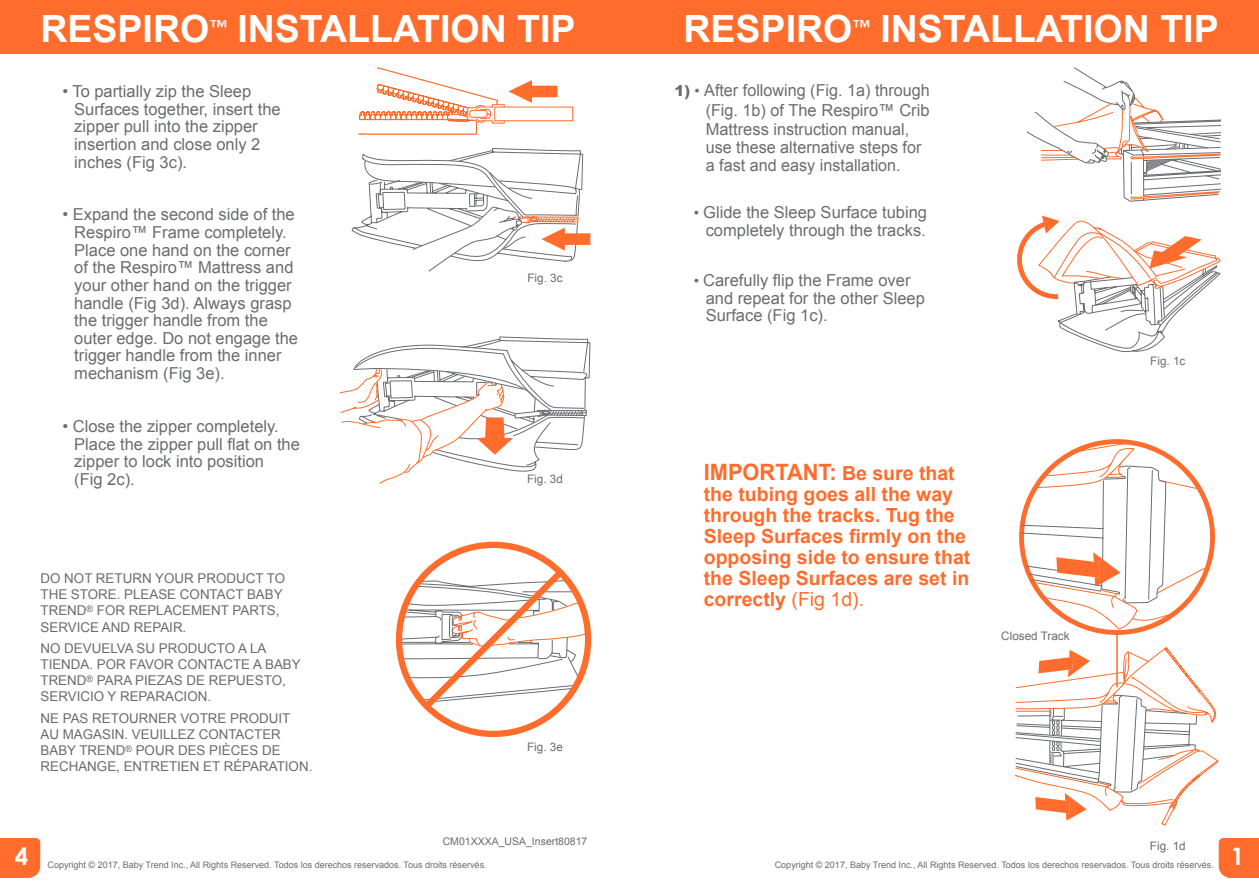
<style>
.page{position:relative;width:1259px;height:893px;background:#fff}
.page>*{position:absolute;margin:0;border:0;box-sizing:border-box;transform-origin:0 0}
.t1{font:700 37.5px "Arial";color:#fff}
.t2{font:700 24px "Century Gothic";color:#fff}
.t3{font:700 22.5px "Arial";color:#ff6c2c}
.t4{font:700 19.5px/21px "Arial";color:#ff6c2c}
.t5{font:16.5px/17.5px "Arial";color:#696c71}
.t6{font:13.5px/16.2px "Arial";color:#696c71}
.t7{font:11.7px "Arial";color:#696c71}
.t8{font:10.5px "Arial";color:#696c71}
.t9{font:9px "Arial";color:#696c71}
.s1{font-weight:900;font-size:15px}
.s2{font-size:15px}
.s3{font-size:19.5px}
.s4{font-weight:400}
</style>
<div class="page">
<div style="left:0;top:838px;width:40px;height:40px;background:#ff6c2c"></div>
<div style="left:1218px;top:838px;width:41px;height:40px;background:#ff6c2c"></div>
<div style="left:0;top:0;width:629px;height:54px;background:#ff6c2c"></div>
<div style="left:629px;top:0;width:630px;height:54px;background:#ff6c2c"></div>
<svg style="left:351px;top:67px;width:239px;height:205px"></svg>
<svg style="left:339px;top:336px;width:252px;height:148px"></svg>
<svg style="left:396px;top:542px;width:195px;height:194px"></svg>
<svg style="left:1027px;top:67px;width:193px;height:135px"></svg>
<svg style="left:1017px;top:216px;width:204px;height:136px"></svg>
<svg style="left:1015px;top:647px;width:204px;height:179px"></svg>
<svg style="left:1019px;top:439px;width:196px;height:200px"></svg>
<hr style="left:1116px;top:635px;width:1px;height:52px;background:#ff6c2c">
<h1 class="t1" style="left:40px;top:7px;width:536px">RESPIRO<sup>™</sup> INSTALLATION TIP</h1>
<h1 class="t1" style="left:683px;top:7px;width:536px">RESPIRO<sup>™</sup> INSTALLATION TIP</h1>
<p class="t5" style="left:74px;top:83px;width:208px;text-indent:-12px">• To partially zip the Sleep<br>Surfaces together, insert the zipper pull into the zipper insertion and close only 2 inches (Fig 3c).</p>
<p class="t5" style="left:74px;top:206px;width:225px;text-indent:-12px">• Expand the second side of the<br>Respiro™ Frame completely.<br>Place one hand on the corner of the Respiro™ Mattress and your other hand on the trigger handle (Fig 3d). Always grasp the trigger handle from the outer edge. Do not engage the trigger handle from the inner mechanism (Fig 3e).</p>
<p class="t5" style="left:74px;top:417px;width:227px;text-indent:-12px">• Close the zipper completely.<br>Place the zipper pull flat on the zipper to lock into position<br>(Fig 2c).</p>
<p class="t6" style="left:40px;top:570px;width:246px">DO NOT RETURN YOUR PRODUCT TO<br>THE STORE. PLEASE CONTACT BABY<br>TREND<sup>®</sup> FOR REPLACEMENT PARTS,<br>SERVICE AND REPAIR.</p>
<p class="t6" style="left:40px;top:640px;width:262px">NO DEVUELVA SU PRODUCTO A LA<br>TIENDA. POR FAVOR CONTACTE A BABY<br>TREND<sup>®</sup> PARA PIEZAS DE REPUESTO,<br>SERVICIO Y REPARACION.</p>
<p class="t6" style="left:40px;top:710px;width:273px">NE PAS RETOURNER VOTRE PRODUIT<br>AU MAGASIN. VEUILLEZ CONTACTER<br>BABY TREND<sup>®</sup> POUR DES PIÈCES DE<br>RECHANGE, ENTRETIEN ET RÉPARATION.</p>
<p class="t7" style="left:527px;top:271px;width:37px">Fig. 3c</p>
<p class="t7" style="left:527px;top:472px;width:37px">Fig. 3d</p>
<p class="t7" style="left:527px;top:739px;width:37px">Fig. 3e</p>
<p class="t5" style="left:705px;top:80px;width:226px;line-height:19.8px;text-align:justify;text-indent:-31px"><span class="s1">1)</span> <span class="s2">•</span> After following (Fig. 1a) through (Fig. 1b) of The Respiro™ Crib Mattress instruction manual,</p>
<p class="t5" style="left:705px;top:139px;width:217px">use these alternative steps for a fast and easy installation.</p>
<p class="t5" style="left:694px;top:204px;width:235px;text-align:right"><span class="s2">•</span> Glide the Sleep Surface tubing completely through the tracks.</p>
<p class="t5" style="left:705px;top:272px;width:221px;text-indent:-12px"><span class="s2">•</span> Carefully flip the Frame over and repeat for the other Sleep<br>Surface (Fig 1c).</p>
<h3 class="t3" style="left:704px;top:459px;width:252px">IMPORTANT: <span class="s3">Be sure that</span></h3>
<p class="t4" style="left:704px;top:484px;width:268px">the tubing goes all the way through the tracks. Tug the<br>Sleep Surfaces firmly on the opposing side to ensure that the Sleep Surfaces are set in correctly <span class="s4">(Fig 1d).</span></p>
<p class="t7" style="left:1001px;top:628px;width:70px">Closed Track</p>
<p class="t7" style="left:1150px;top:353px;width:37px">Fig. 1c</p>
<h2 class="t2" style="left:15px;top:842px;width:15px">4</h2>
<p class="t8" style="left:443px;top:835px;width:146px">CM01XXXA_USA_Insert80817</p>
<p class="t7" style="left:1150px;top:838px;width:37px">Fig. 1d</p>
<p class="t9" style="left:48px;top:858px;width:441px">Copyright © 2017, Baby Trend Inc., All Rights Reserved. Todos los derechos reservados. Tous droits réservés.</p>
<p class="t9" style="left:775px;top:858px;width:441px">Copyright © 2017, Baby Trend Inc., All Rights Reserved. Todos los derechos reservados. Tous droits réservés.</p>
<h2 class="t2" style="left:1230px;top:842px;width:15px">1</h2>
</div>
